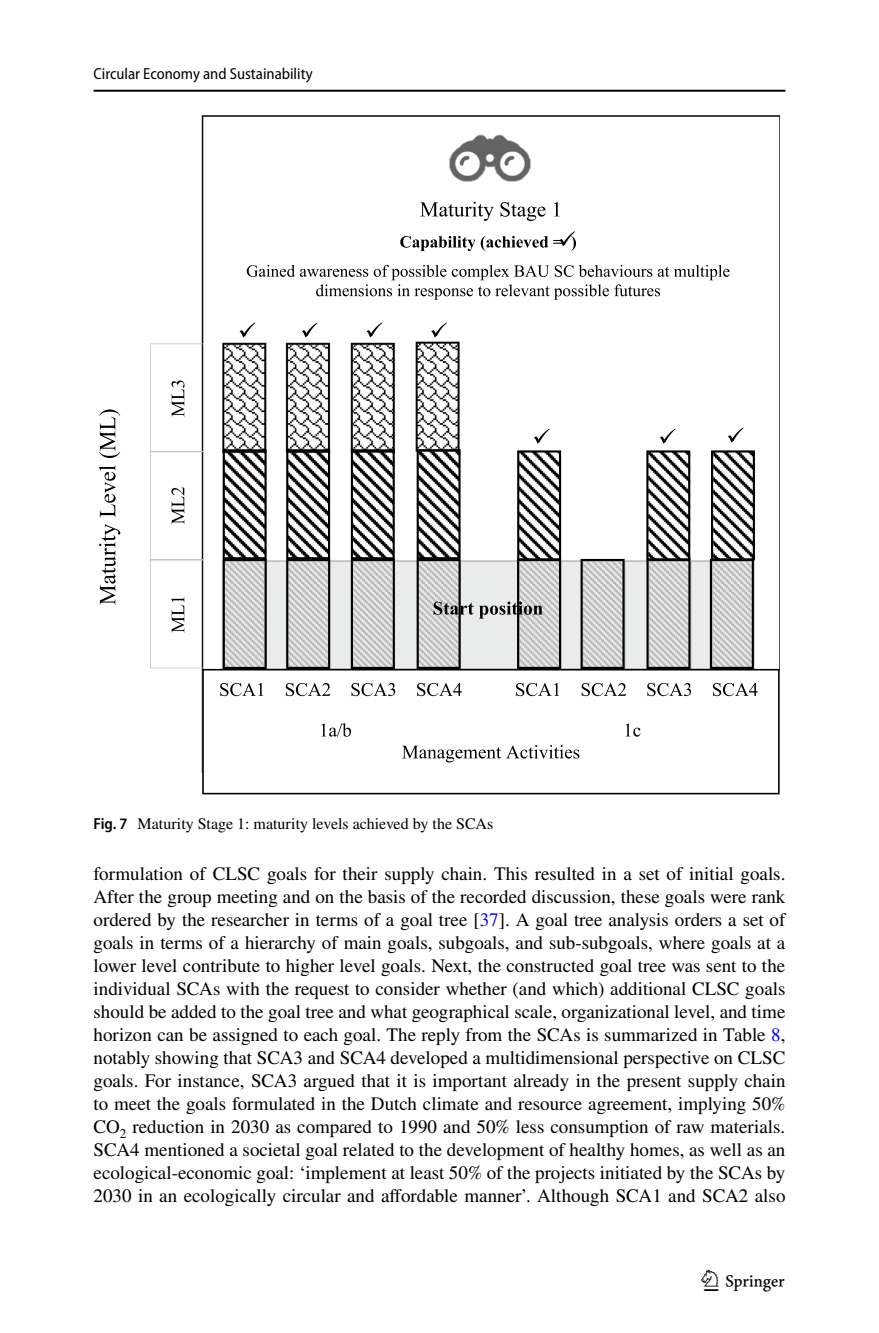
<style>
.page{position:relative;width:879px;height:1333px;background:#fff}
.page>*{position:absolute;margin:0;border:0;box-sizing:border-box;transform-origin:0 0}
.t1{font:30px "Springnew Regular 5";color:#000}
.t2{font:19px/23px "STIX";color:#000;text-align:justify}
.t3{font:16px "STIX";color:#000}
.t4{font:semi-condensed 16px "Myriad Pro";color:#000}
.s1{font-family:"Myriad Pro";font-weight:600;font-stretch:semi-condensed}
.s2{color:#00f}
</style>
<div class="page">
<hr style="left:94px;top:90px;width:691px;height:2px;background:#000">
<img style="left:151px;top:116px;width:629px;height:677px">
<svg style="left:99px;top:409px;width:21px;height:195px"></svg>
<svg style="left:420px;top:202px;width:139px;height:19px"></svg>
<svg style="left:171px;top:380px;width:13px;height:37px"></svg>
<svg style="left:171px;top:487px;width:13px;height:37px"></svg>
<svg style="left:171px;top:597px;width:13px;height:35px"></svg>
<svg style="left:202px;top:669px;width:577px;height:125px"></svg>
<svg style="left:220px;top:683px;width:537px;height:13px"></svg>
<svg style="left:321px;top:723px;width:319px;height:13px"></svg>
<svg style="left:402px;top:745px;width:177px;height:17px"></svg>
<svg style="left:247px;top:265px;width:482px;height:35px"></svg>
<svg style="left:400px;top:231px;width:176px;height:20px"></svg>
<svg style="left:239px;top:322px;width:16px;height:15px"></svg>
<svg style="left:302px;top:322px;width:16px;height:15px"></svg>
<svg style="left:366px;top:322px;width:16px;height:15px"></svg>
<svg style="left:431px;top:322px;width:16px;height:15px"></svg>
<svg style="left:534px;top:428px;width:16px;height:15px"></svg>
<svg style="left:660px;top:428px;width:15px;height:15px"></svg>
<svg style="left:728px;top:427px;width:15px;height:15px"></svg>
<svg style="left:223px;top:449px;width:44px;height:220px"></svg>
<svg style="left:286px;top:449px;width:44px;height:220px"></svg>
<svg style="left:351px;top:449px;width:44px;height:220px"></svg>
<svg style="left:646px;top:450px;width:44px;height:219px"></svg>
<svg style="left:710px;top:450px;width:45px;height:219px"></svg>
<svg style="left:580px;top:559px;width:44px;height:110px;background:#b8b8b8"></svg>
<svg style="left:417px;top:449px;width:144px;height:220px"></svg>
<p class="t4" style="left:94px;top:65px;width:221px">Circular Economy and Sustainability</p>
<p class="t3" style="left:94px;top:812px;width:401px"><span class="s1">Fig. 7</span> Maturity Stage 1: maturity levels achieved by the SCAs</p>
<p class="t2" style="left:94px;top:863px;width:693px">formulation of CLSC goals for their supply chain. This resulted in a set of initial goals.<br>After the group meeting and on the basis of the recorded discussion, these goals were rank ordered by the researcher in terms of a goal tree [<span class="s2">37</span>]. A goal tree analysis orders a set of goals in terms of a hierarchy of main goals, subgoals, and sub-subgoals, where goals at a lower level contribute to higher level goals. Next, the constructed goal tree was sent to the individual SCAs with the request to consider whether (and which) additional CLSC goals should be added to the goal tree and what geographical scale, organizational level, and time horizon can be assigned to each goal. The reply from the SCAs is summarized in Table <span class="s2">8</span>, notably showing that SCA3 and SCA4 developed a multidimensional perspective on CLSC goals. For instance, SCA3 argued that it is important already in the present supply chain to meet the goals formulated in the Dutch climate and resource agreement, implying 50% CO<sub>2</sub> reduction in 2030 as compared to 1990 and 50% less consumption of raw materials.<br>SCA4 mentioned a societal goal related to the development of healthy homes, as well as an ecological-economic goal: ‘implement at least 50% of the projects initiated by the SCAs by 2030 in an ecologically circular and affordable manner’. Although SCA1 and SCA2 also</p>
<h1 class="t1" style="left:704px;top:1269px;width:83px">1 3</h1>
</div>
